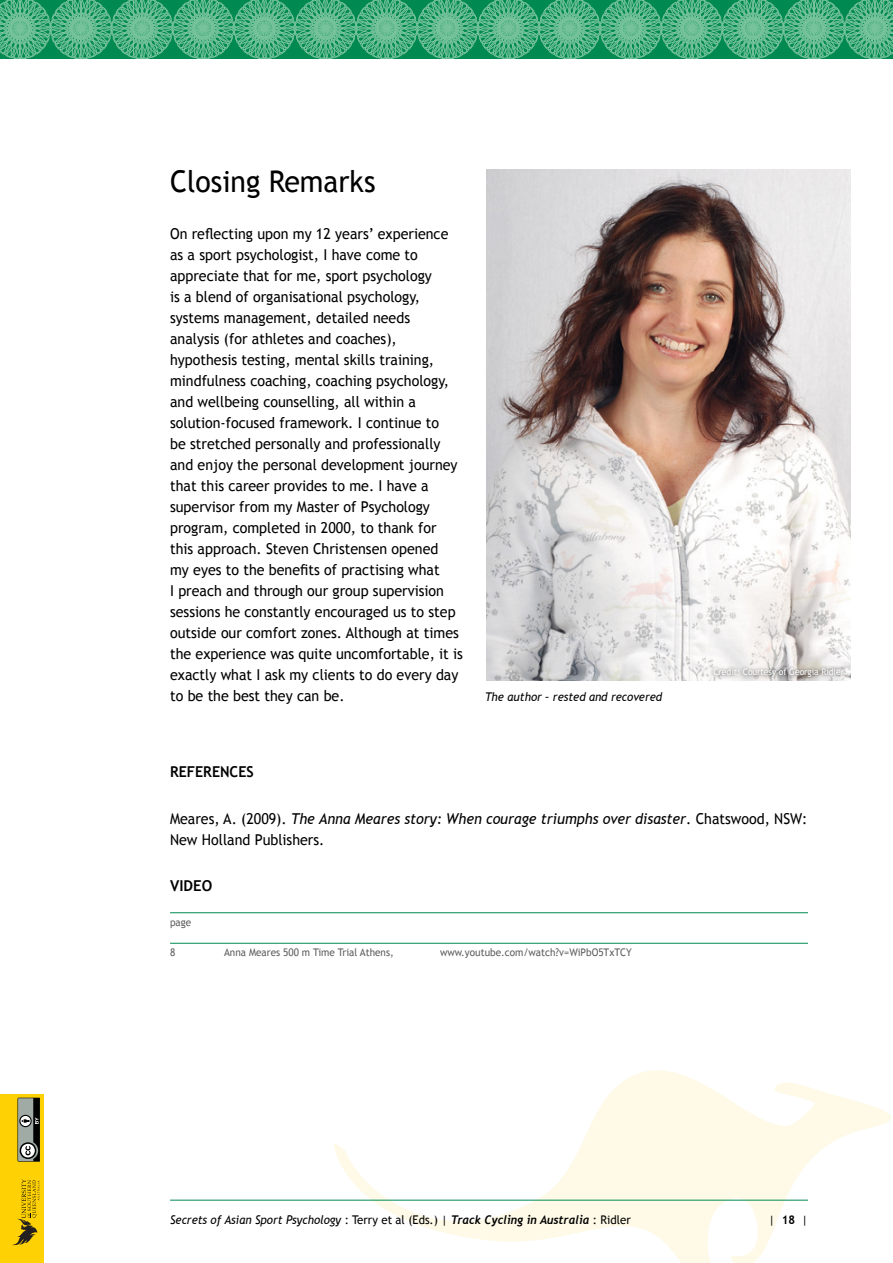
<style>
.page{position:relative;width:893px;height:1263px;background:#fff}
.page>*{position:absolute;margin:0;border:0;box-sizing:border-box;transform-origin:0 0}
.t1{font:30px "Trebuchet MS";color:#000;scale:.95 1}
.t2{font:15px/21px "Trebuchet MS";color:#000;scale:.95 1}
.t3{font:700 15px "Trebuchet MS";color:#000;scale:.95 1}
.t4{font:700 15px "Trebuchet MS";color:#000}
.t5{font:italic 12px "Trebuchet MS";color:#000;scale:.95 1}
.t6{font:12px "Trebuchet MS";color:#000;scale:.95 1}
.t7{font:10.5px "Trebuchet MS";color:#5e5e5e;scale:.95 1}
.t8{font:9px "Trebuchet MS";color:#fff;scale:.95 1}
.s1{font-style:italic}
.s2{font-style:normal}
.s3{font-family:"Trebuchet";font-weight:700}
.s4{font-weight:700}
</style>
<div class="page">
<svg style="left:333px;top:1070px;width:558px;height:193px"></svg>
<hr style="left:170px;top:1200px;width:638px;height:1px;background:#008a52">
<div style="left:0;top:1094px;width:44px;height:169px;background:#fed105"></div>
<svg style="left:12px;top:1179px;width:28px;height:66px"></svg>
<svg style="left:18px;top:1098px;width:22px;height:63px"></svg>
<svg style="left:0;top:0;width:893px;height:59px;background:#43a97b"></svg>
<hr style="left:170px;top:912px;width:638px;height:1px;background:#008a52">
<hr style="left:170px;top:943px;width:638px;height:1px;background:#008a52">
<img style="left:486px;top:169px;width:364px;height:511px">
<div style="left:709px;top:664px;width:139px;height:17px;background:#000;opacity:.75"></div>
<h1 class="t1" style="left:170px;top:164px;width:218px">Closing Remarks</h1>
<p class="t2" style="left:170px;top:223px;width:310px">On reflecting upon my 12 years’ experience as a sport psychologist, I have come to appreciate that for me, sport psychology<br>is a blend of organisational psychology, systems management, detailed needs analysis (for athletes and coaches), hypothesis testing, mental skills training, mindfulness coaching, coaching psychology, and wellbeing counselling, all within a solution-focused framework. I continue to<br>be stretched personally and professionally and enjoy the personal development journey that this career provides to me. I have a supervisor from my Master of Psychology program, completed in 2000, to thank for this approach. Steven Christensen opened<br>my eyes to the benefits of practising what<br>I preach and through our group supervision sessions he constantly encouraged us to step outside our comfort zones. Although at times the experience was quite uncomfortable, it is exactly what I ask my clients to do every day to be the best they can be.</p>
<p class="t5" style="left:485px;top:690px;width:188px">The author – rested and recovered</p>
<p class="t8" style="left:713px;top:667px;width:139px">Credit: Courtesy of Georgia Ridler</p>
<p class="t3" style="left:170px;top:762px;width:90px">REFERENCES</p>
<p class="t2" style="left:170px;top:808px;width:672px">Meares, A. (2009). <span class="s1">The Anna Meares story: When courage triumphs over disaster</span>. Chatswood, NSW:<br>New Holland Publishers.</p>
<p class="t4" style="left:170px;top:876px;width:44px">VIDEO</p>
<p class="t7" style="left:170px;top:916px;width:24px">page</p>
<p class="t7" style="left:170px;top:946px;width:7px">8</p>
<p class="t7" style="left:224px;top:946px;width:180px">Anna Meares 500 m Time Trial Athens,</p>
<p class="t7" style="left:440px;top:946px;width:203px">www.youtube.com/watch?v=WiPbO5TxTCY</p>
<p class="t5" style="left:170px;top:1212px;width:486px">Secrets of Asian Sport Psychology <span class="s2">: Terry et al (Eds.)</span> | <span class="s3">Track Cycling in Australia</span> <span class="s2">: Ridler</span></p>
<p class="t6" style="left:769px;top:1213px;width:43px">| <span class="s4">18</span> |</p>
</div>
